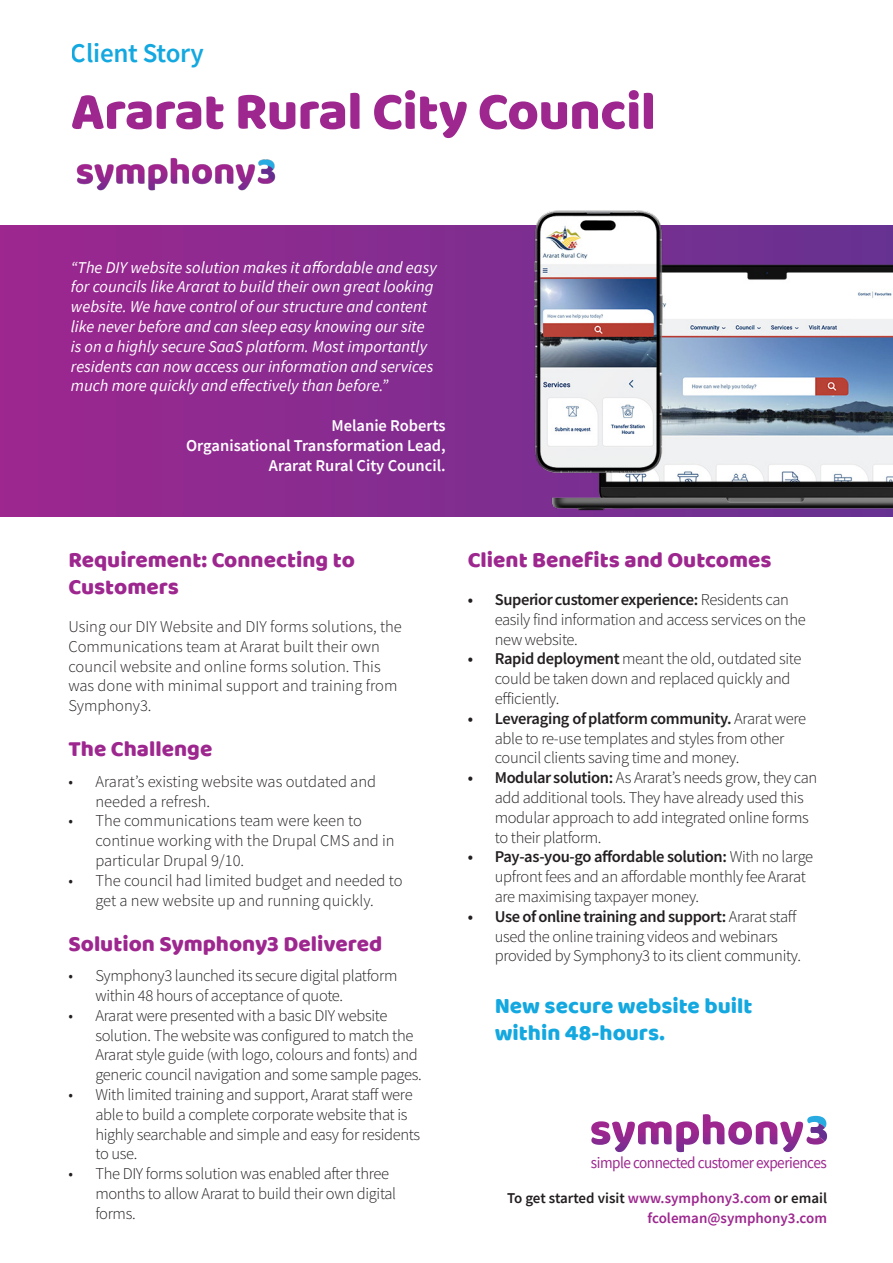
<style>
.page{position:relative;width:893px;height:1263px;background:#fff}
.page>*{position:absolute;margin:0;border:0;box-sizing:border-box;transform-origin:0 0}
.t1{font:54px "Baloo Bhaina";letter-spacing:-.01em;color:#9d278f}
.t2{font:600 27px "Source Sans Pro";letter-spacing:-.01em;color:#14a8e0}
.t3{font:22.5px/27px "Baloo Bhaina";color:#9d278f}
.t4{font:22.5px "Baloo Bhaina";color:#14a8e0}
.t5{font:300 16.5px/19.8px "Source Sans Pro";letter-spacing:-.02em;color:#231f20}
.t6{font:300 16.5px/19.8px "Source Sans Pro";color:#231f20}
.t7{font:italic 16.5px/19.8px "Source Sans Pro";color:#fff}
.t8{font:600 16.5px "Source Sans Pro";color:#fff}
.t9{font:16.2px "Source Sans Pro";letter-spacing:-.035em;color:#9d278f;scale:.94 1}
.t10{font:600 15px/19.5px "Source Sans Pro";color:#9d278f;text-align:right}
.s1{font-family:"Source Sans Variable";font-weight:400}
.s2{color:#231f20}
</style>
<div class="page">
<svg style="left:0;top:226px;width:526px;height:291px;background:#8c2a8f"></svg>
<img style="left:76px;top:157px;width:200px;height:34px">
<svg style="left:591px;top:1114px;width:236px;height:38px"></svg>
<img style="left:526px;top:210px;width:367px;height:307px">
<h2 class="t2" style="left:71px;top:35px;width:134px">Client Story</h2>
<h1 class="t1" style="left:71px;top:78px;width:587px">Ararat Rural City Council</h1>
<p class="t7" style="left:71px;top:257px;width:367px">“The DIY website solution makes it affordable and easy for councils like Ararat to build their own great looking website. We have control of our structure and content like never before and can sleep easy knowing our site is on a highly secure SaaS platform. Most importantly residents can now access our information and services much more quickly and effectively than before.”</p>
<p class="t8" style="left:331px;top:415px;width:116px">Melanie Roberts</p>
<p class="t8" style="left:186px;top:434px;width:261px">Organisational Transformation Lead,</p>
<p class="t8" style="left:269px;top:454px;width:178px">Ararat Rural City Council.</p>
<p class="t3" style="left:68px;top:546px;width:288px">Requirement: Connecting to<br>Customers</p>
<p class="t6" style="left:68px;top:616px;width:335px">Using our DIY Website and DIY forms solutions, the Communications team at Ararat built their own council website and online forms solution. This was done with minimal support and training from Symphony3.</p>
<p class="t3" style="left:68px;top:735px;width:145px">The Challenge</p>
<p class="t6" style="left:95px;top:771px;width:282px;text-indent:-27px">• Ararat’s existing website was outdated and needed a refresh.</p>
<p class="t6" style="left:95px;top:811px;width:301px;text-indent:-27px">• The communications team were keen to continue working with the Drupal CMS and in particular Drupal 9/10.</p>
<p class="t6" style="left:68px;top:870px;width:336px;text-align:center">• The council had limited budget and needed to get a new website up and running quickly.</p>
<p class="t3" style="left:68px;top:929px;width:315px">Solution Symphony3 Delivered</p>
<p class="t5" style="left:95px;top:966px;width:304px;text-indent:-27px">• Symphony3 launched its secure digital platform within 48 hours of acceptance of quote.</p>
<p class="t5" style="left:95px;top:1005px;width:328px;text-indent:-27px">• Ararat were presented with a basic DIY website solution. The website was configured to match the Ararat style guide (with logo, colours and fonts) and generic council navigation and some sample pages.</p>
<p class="t5" style="left:95px;top:1084px;width:326px;text-indent:-27px">• With limited training and support, Ararat staff were able to build a complete corporate website that is highly searchable and simple and easy for residents to use.</p>
<p class="t5" style="left:95px;top:1164px;width:302px;text-indent:-27px">• The DIY forms solution was enabled after three months to allow Ararat to build their own digital forms.</p>
<p class="t3" style="left:468px;top:546px;width:305px">Client Benefits and Outcomes</p>
<p class="t5" style="left:495px;top:589px;width:313px;text-indent:-27px"><span class="s1">• Superiorcustomerexperience:</span> Residents can easily find information and access services on the new website.</p>
<p class="t5" style="left:495px;top:649px;width:308px;text-indent:-27px"><span class="s1">• Rapid deployment</span> meant the old, outdated site could be taken down and replaced quickly and efficiently.</p>
<p class="t5" style="left:495px;top:708px;width:313px;text-indent:-27px"><span class="s1">• Leveraging ofplatform community.</span> Ararat were able to re-use templates and styles from other council clients saving time and money.</p>
<p class="t5" style="left:495px;top:768px;width:324px;text-indent:-27px"><span class="s1">• Modular solution:</span> As Ararat’s needs grow, they can add additional tools. They have already used this modular approach to add integrated online forms to their platform.</p>
<p class="t5" style="left:495px;top:847px;width:320px;text-indent:-27px"><span class="s1">• Pay-as-you-go affordable solution:</span> With no large upfront fees and an affordable monthly fee Ararat are maximising taxpayer money.</p>
<p class="t5" style="left:495px;top:906px;width:308px;text-indent:-27px"><span class="s1">• Use ofonline training and support:</span> Ararat staff used the online training videos and webinars provided by Symphony3 to its client community.</p>
<p class="t4" style="left:495px;top:992px;width:259px">New secure website built</p>
<p class="t4" style="left:495px;top:1019px;width:172px">within 48-hours.</p>
<p class="t9" style="left:591px;top:1153px;width:252px">simple connected customer experiences</p>
<p class="t10" style="left:507px;top:1188px;width:321px"><span class="s2">To get started visit</span> www.symphony3.com <span class="s2">or email </span>fcoleman@symphony3.com</p>
</div>
